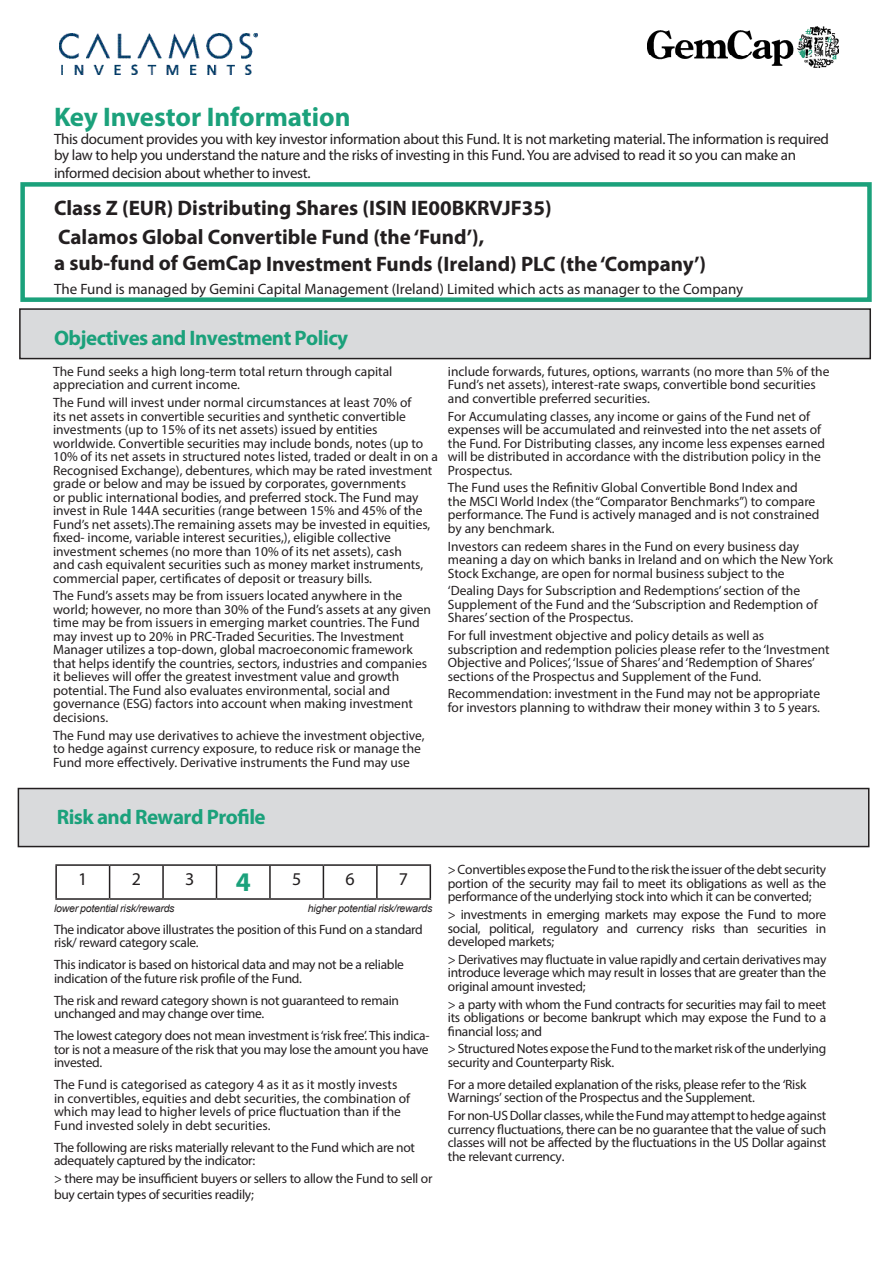
<style>
.page{position:relative;width:893px;height:1263px;background:#fff}
.page>*{position:absolute;margin:0;border:0;box-sizing:border-box;transform-origin:0 0}
.t1{font:700 27px "Myriad Pro";letter-spacing:-.005em;color:#1ba17b}
.t2{font:700 21px/26.7px "Myriad Pro";color:#231f20}
.t3{font:700 21px "Myriad Pro";letter-spacing:-.025em;color:#1ba17b}
.t4{font:18px "Myriad Pro";color:#231f20}
.t5{font:15px/16.5px "Myriad Pro";letter-spacing:-.02em;color:#231f20}
.t6{font:15px "Myriad Pro";color:#231f20}
.t7{font:13.5px/13.5px "Myriad Pro";color:#231f20}
.t8{font:13.5px/13.5px "Myriad Pro";letter-spacing:-.02em;color:#231f20}
.t9{font:italic 10.5px "Arial";letter-spacing:-.02em;color:#231f20}
</style>
<div class="page">
<img style="left:648px;top:26px;width:191px;height:42px">
<div style="left:20px;top:182px;width:852px;height:120px;border:4px solid #1ba17b"></div>
<div style="left:20px;top:309px;width:850px;height:50px;background:#d9dadc"></div>
<div style="left:19px;top:308px;width:852px;height:51px;border:2px solid #231f20"></div>
<div style="left:18px;top:788px;width:851px;height:58px;background:#d9dadc"></div>
<div style="left:18px;top:788px;width:851px;height:59px;border:2px solid #231f20"></div>
<img style="left:60px;top:33px;width:197px;height:42px">
<hr style="left:55px;top:864px;width:55px;height:2px;background:#231f20">
<hr style="left:55px;top:866px;width:2px;height:32px;background:#231f20">
<hr style="left:110px;top:864px;width:53px;height:2px;background:#231f20">
<hr style="left:109px;top:866px;width:1px;height:32px;background:#231f20">
<hr style="left:163px;top:864px;width:53px;height:2px;background:#231f20">
<hr style="left:162px;top:866px;width:2px;height:32px;background:#231f20">
<hr style="left:216px;top:864px;width:54px;height:2px;background:#231f20">
<hr style="left:216px;top:866px;width:1px;height:32px;background:#231f20">
<hr style="left:270px;top:864px;width:53px;height:2px;background:#231f20">
<hr style="left:269px;top:866px;width:2px;height:32px;background:#231f20">
<hr style="left:323px;top:864px;width:54px;height:2px;background:#231f20">
<hr style="left:323px;top:866px;width:1px;height:32px;background:#231f20">
<hr style="left:377px;top:864px;width:54px;height:2px;background:#231f20">
<hr style="left:376px;top:866px;width:2px;height:32px;background:#231f20">
<hr style="left:430px;top:866px;width:1px;height:32px;background:#231f20">
<hr style="left:55px;top:898px;width:55px;height:2px;background:#231f20">
<hr style="left:110px;top:898px;width:53px;height:2px;background:#231f20">
<hr style="left:163px;top:898px;width:53px;height:2px;background:#231f20">
<hr style="left:216px;top:898px;width:54px;height:2px;background:#231f20">
<hr style="left:270px;top:898px;width:53px;height:2px;background:#231f20">
<hr style="left:323px;top:898px;width:54px;height:2px;background:#231f20">
<hr style="left:377px;top:898px;width:54px;height:2px;background:#231f20">
<p class="t1" style="left:54px;top:100px;width:298px">Key Investor Information</p>
<p class="t5" style="left:54px;top:130px;width:776px">This document provides you with key investor information about this Fund. It is not marketing material. The information is required by law to help you understand the nature and the risks of investing in this Fund. You are advised to read it so you can make an</p>
<p class="t5" style="left:54px;top:165px;width:258px">informed decision about whether to invest.</p>
<p class="t2" style="left:54px;top:193px;width:499px">Class Z (EUR) Distributing Shares (ISIN IE00BKRVJF35)</p>
<p class="t2" style="left:54px;top:223px;width:654px">Calamos Global Convertible Fund (the ‘Fund’),<br>a sub-fund of GemCap Investment Funds (Ireland) PLC (the ‘Company’)</p>
<p class="t6" style="left:54px;top:279px;width:691px">The Fund is managed by Gemini Capital Management (Ireland) Limited which acts as manager to the Company</p>
<p class="t3" style="left:54px;top:325px;width:296px">Objectives and Investment Policy</p>
<p class="t7" style="left:53px;top:364px;width:341px">The Fund seeks a high long-term total return through capital appreciation and current income.</p>
<p class="t7" style="left:53px;top:396px;width:386px">The Fund will invest under normal circumstances at least 70% of<br>its net assets in convertible securities and synthetic convertible investments (up to 15% of its net assets) issued by entities worldwide. Convertible securities may include bonds, notes (up to 10% of its net assets in structured notes listed, traded or dealt in on a Recognised Exchange), debentures, which may be rated investment grade or below and may be issued by corporates, governments<br>or public international bodies, and preferred stock. The Fund may invest in Rule 144A securities (range between 15% and 45% of the Fund’s net assets).The remaining assets may be invested in equities, fixed- income, variable interest securities,), eligible collective investment schemes (no more than 10% of its net assets), cash<br>and cash equivalent securities such as money market instruments, commercial paper, certificates of deposit or treasury bills.</p>
<p class="t7" style="left:53px;top:589px;width:379px">The Fund’s assets may be from issuers located anywhere in the world; however, no more than 30% of the Fund’s assets at any given time may be from issuers in emerging market countries. The Fund may invest up to 20% in PRC-Traded Securities. The Investment Manager utilizes a top-down, global macroeconomic framework that helps identify the countries, sectors, industries and companies it believes will offer the greatest investment value and growth potential. The Fund also evaluates environmental, social and governance (ESG) factors into account when making investment decisions.</p>
<p class="t7" style="left:53px;top:728px;width:373px">The Fund may use derivatives to achieve the investment objective, to hedge against currency exposure, to reduce risk or manage the<br>Fund more effectively. Derivative instruments the Fund may use</p>
<p class="t7" style="left:448px;top:364px;width:383px">include forwards, futures, options, warrants (no more than 5% of the<br>Fund’s net assets), interest-rate swaps, convertible bond securities and convertible preferred securities.</p>
<p class="t7" style="left:448px;top:409px;width:379px">For Accumulating classes, any income or gains of the Fund net of expenses will be accumulated and reinvested into the net assets of the Fund. For Distributing classes, any income less expenses earned will be distributed in accordance with the distribution policy in the Prospectus.</p>
<p class="t7" style="left:448px;top:481px;width:373px">The Fund uses the Refinitiv Global Convertible Bond Index and the MSCI World Index (the “Comparator Benchmarks”) to compare performance. The Fund is actively managed and is not constrained by any benchmark.</p>
<p class="t7" style="left:448px;top:539px;width:387px">Investors can redeem shares in the Fund on every business day meaning a day on which banks in Ireland and on which the New York<br>Stock Exchange, are open for normal business subject to the</p>
<p class="t7" style="left:448px;top:584px;width:371px">‘Dealing Days for Subscription and Redemptions’ section of the<br>Supplement of the Fund and the ‘Subscription and Redemption of<br>Shares’ section of the Prospectus.</p>
<p class="t7" style="left:448px;top:629px;width:383px">For full investment objective and policy details as well as subscription and redemption policies please refer to the ‘Investment Objective and Polices’, ‘Issue of Shares’ and ‘Redemption of Shares’ sections of the Prospectus and Supplement of the Fund.</p>
<p class="t7" style="left:448px;top:687px;width:374px">Recommendation: investment in the Fund may not be appropriate for investors planning to withdraw their money within 3 to 5 years.</p>
<p class="t3" style="left:57px;top:803px;width:210px">Risk and Reward Profile</p>
<p class="t4" style="left:78px;top:867px;width:11px">1</p>
<p class="t4" style="left:132px;top:867px;width:11px">2</p>
<p class="t4" style="left:185px;top:867px;width:11px">3</p>
<p class="t1" style="left:236px;top:865px;width:16px">4</p>
<p class="t4" style="left:292px;top:867px;width:11px">5</p>
<p class="t4" style="left:345px;top:867px;width:11px">6</p>
<p class="t4" style="left:399px;top:867px;width:11px">7</p>
<p class="t9" style="left:54px;top:901px;width:122px">lower potential risk/rewards</p>
<p class="t9" style="left:308px;top:901px;width:126px">higher potential risk/rewards</p>
<p class="t8" style="left:54px;top:922px;width:370px">The indicator above illustrates the position of this Fund on a standard risk/ reward category scale.</p>
<p class="t8" style="left:54px;top:957px;width:352px">This indicator is based on historical data and may not be a reliable indication of the future risk profile of the Fund.</p>
<p class="t8" style="left:54px;top:993px;width:347px">The risk and reward category shown is not guaranteed to remain unchanged and may change over time.</p>
<p class="t7" style="left:54px;top:1028px;width:377px;text-align:justify">The lowest category does not mean investment is ‘risk free’. This indica&shy;tor is not a measure of the risk that you may lose the amount you have invested.</p>
<p class="t7" style="left:54px;top:1077px;width:358px">The Fund is categorised as category 4 as it as it mostly invests in convertibles, equities and debt securities, the combination of which may lead to higher levels of price fluctuation than if the Fund invested solely in debt securities.</p>
<p class="t8" style="left:54px;top:1140px;width:362px">The following are risks materially relevant to the Fund which are not adequately captured by the indicator:</p>
<p class="t8" style="left:54px;top:1170px;width:380px;line-height:16.5px">&gt; there may be insufficient buyers or sellers to allow the Fund to sell or buy certain types of securities readily;</p>
<p class="t7" style="left:448px;top:863px;width:380px;text-align:justify">&gt; Convertibles expose the Fund to the risk the issuer of the debt security portion of the security may fail to meet its obligations as well as the performance of the underlying stock into which it can be converted;</p>
<p class="t7" style="left:448px;top:908px;width:380px;text-align:justify">&gt; investments in emerging markets may expose the Fund to more social, political, regulatory and currency risks than securities in developed markets;</p>
<p class="t7" style="left:448px;top:952px;width:380px;text-align:justify">&gt; Derivatives may fluctuate in value rapidly and certain derivatives may introduce leverage which may result in losses that are greater than the original amount invested;</p>
<p class="t7" style="left:448px;top:997px;width:380px;text-align:justify">&gt; a party with whom the Fund contracts for securities may fail to meet its obligations or become bankrupt which may expose the Fund to a financial loss; and</p>
<p class="t8" style="left:448px;top:1042px;width:380px">&gt; Structured Notes expose the Fund to the market risk of the underlying security and Counterparty Risk.</p>
<p class="t8" style="left:448px;top:1077px;width:360px">For a more detailed explanation of the risks, please refer to the ‘Risk<br>Warnings’ section of the Prospectus and the Supplement.</p>
<p class="t7" style="left:448px;top:1109px;width:380px;text-align:justify">For non-US Dollar classes, while the Fund may attempt to hedge against currency fluctuations, there can be no guarantee that the value of such classes will not be affected by the fluctuations in the US Dollar against the relevant currency.</p>
</div>
